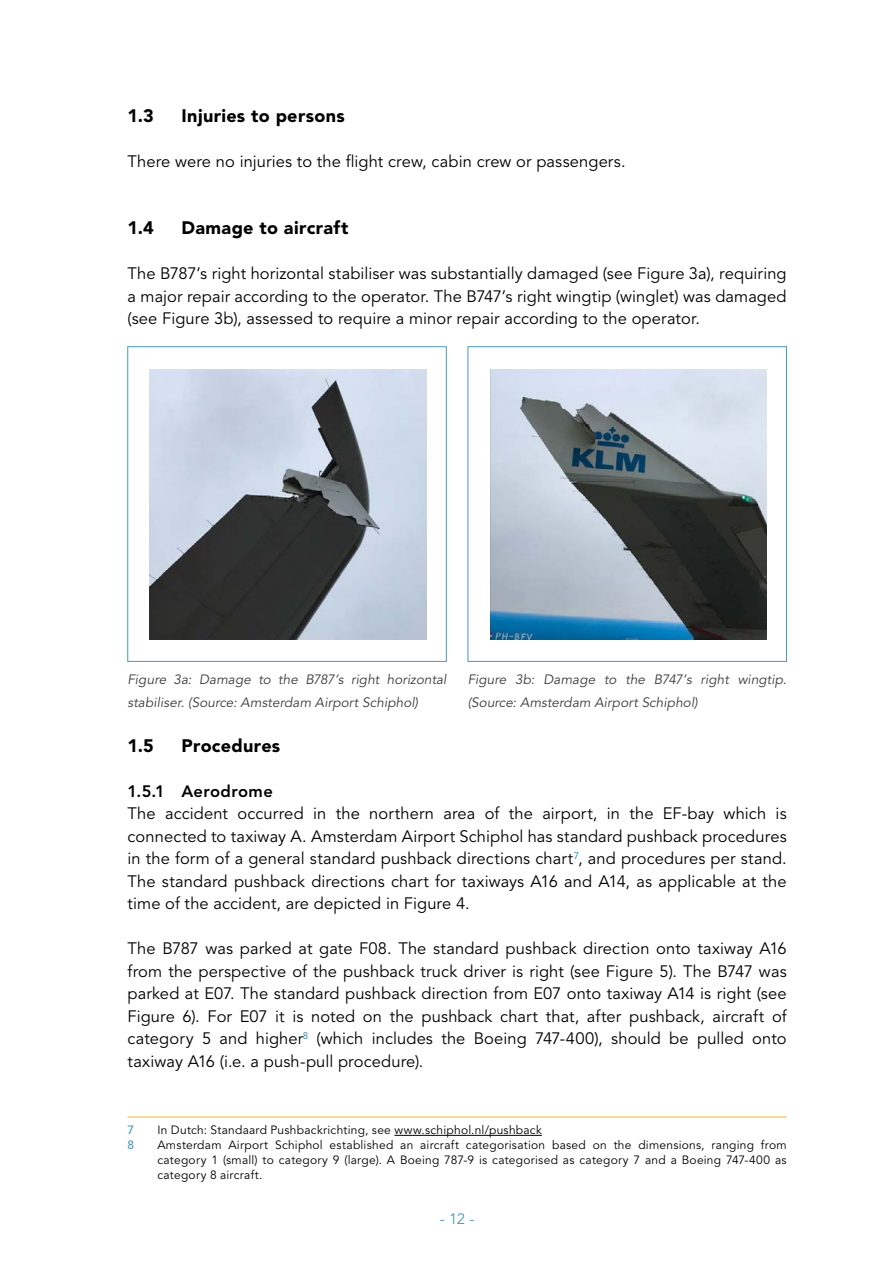
<style>
.page{position:relative;width:893px;height:1263px;background:#fff}
.page>*{position:absolute;margin:0;border:0;box-sizing:border-box;transform-origin:0 0}
.t1{font:900 18px "Avenir LT Std";letter-spacing:.02em;color:#000}
.Bodytekst{font:16.5px/22.5px "Avenir LT Std";letter-spacing:.005em;color:#000;text-align:justify}
.t2{font:800 16.5px "Avenir LT Std";letter-spacing:.02em;color:#000}
.t3{font:15px "Avenir LT Std";color:#499abb}
.Bijschrift{font:italic 13.5px/22.5px "Avenir LT Std";letter-spacing:.01em;color:#3c3c3b}
.Voetnoot{font:12px/15px "Avenir LT Std";letter-spacing:.02em;color:#000;text-align:justify}
.Voetnoot-2{font:500 12px "Avenir LT Std";color:#499abb}
</style>
<div class="page">
<hr style="left:128px;top:1117px;width:659px;height:1px;background:#f9b122">
<hr style="left:394px;top:1135px;width:148px;height:1px;background:#000">
<div style="left:468px;top:347px;width:319px;height:315px;border:1px solid #499abb"></div>
<img style="left:150px;top:369px;width:276px;height:270px">
<img style="left:490px;top:369px;width:276px;height:270px">
<p class="t1" style="left:128px;top:104px;width:28px">1.3</p>
<p class="t1" style="left:182px;top:104px;width:165px">Injuries to persons</p>
<p class="Bodytekst" style="left:128px;top:150px;width:499px">There were no injuries to the flight crew, cabin crew or passengers.</p>
<p class="t1" style="left:128px;top:217px;width:28px">1.4</p>
<p class="t1" style="left:182px;top:217px;width:168px">Damage to aircraft</p>
<p class="Bodytekst" style="left:128px;top:263px;width:661px">The B787’s right horizontal stabiliser was substantially damaged (see Figure 3a), requiring a major repair according to the operator. The B747’s right wingtip (winglet) was damaged (see Figure 3b), assessed to require a minor repair according to the operator.</p>
<p class="Bijschrift" style="left:128px;top:668px;width:320px">Figure 3a: Damage to the B787’s right horizontal stabiliser. (Source: Amsterdam Airport Schiphol)</p>
<p class="Bijschrift" style="left:468px;top:668px;width:320px">Figure 3b: Damage to the B747’s right wingtip. (Source: Amsterdam Airport Schiphol)</p>
<p class="t1" style="left:128px;top:734px;width:28px">1.5</p>
<p class="t1" style="left:182px;top:734px;width:100px">Procedures</p>
<p class="t2" style="left:128px;top:781px;width:147px">1.5.1 Aerodrome</p>
<p class="Bodytekst" style="left:128px;top:803px;width:661px">The accident occurred in the northern area of the airport, in the EF-bay which is connected to taxiway A. Amsterdam Airport Schiphol has standard pushback procedures in the form of a general standard pushback directions chart<sup>7</sup>, and procedures per stand.<br>The standard pushback directions chart for taxiways A16 and A14, as applicable at the time of the accident, are depicted in Figure 4.</p>
<p class="Bodytekst" style="left:128px;top:938px;width:661px">The B787 was parked at gate F08. The standard pushback direction onto taxiway A16 from the perspective of the pushback truck driver is right (see Figure 5). The B747 was parked at E07. The standard pushback direction from E07 onto taxiway A14 is right (see Figure 6). For E07 it is noted on the pushback chart that, after pushback, aircraft of category 5 and higher<sup>8</sup> (which includes the Boeing 747-400), should be pulled onto taxiway A16 (i.e. a push-pull procedure).</p>
<p class="Voetnoot-2" style="left:128px;top:1123px;width:8px">7</p>
<p class="Voetnoot" style="left:157px;top:1123px;width:386px">In Dutch: Standaard Pushbackrichting, see www.schiphol.nl/pushback</p>
<p class="Voetnoot-2" style="left:128px;top:1138px;width:8px">8</p>
<p class="Voetnoot" style="left:157px;top:1138px;width:631px">Amsterdam Airport Schiphol established an aircraft categorisation based on the dimensions, ranging from category 1 (small) to category 9 (large). A Boeing 787-9 is categorised as category 7 and a Boeing 747-400 as category 8 aircraft.</p>
<p class="t3" style="left:440px;top:1210px;width:36px">- 12 -</p>
</div>
